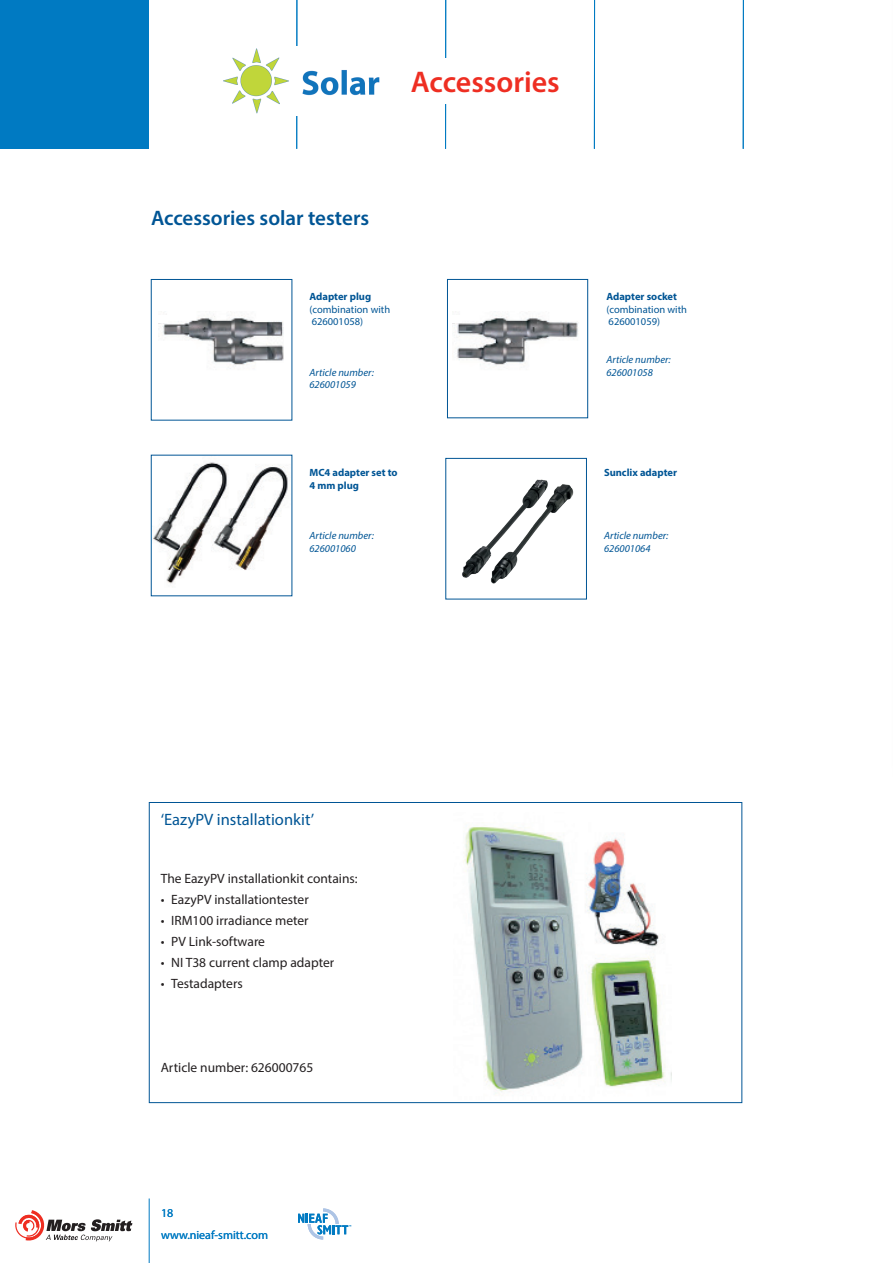
<style>
.page{position:relative;width:893px;height:1263px;background:#fff}
.page>*{position:absolute;margin:0;border:0;box-sizing:border-box;transform-origin:0 0}
.Kopjes_Rood{font:600 30px "Myriad Pro";color:#ee2e22}
.Tussenkopjes_blauw{font:600 21px "Myriad Pro";color:#005595}
.t1{font:16.5px "Myriad Pro";color:#005595}
.Bodytekst{font:13.5px "Myriad Pro";color:#231f20}
.t2{font:12px/22.5px "Myriad Pro";color:#007ac2}
.Tabeltekst{font:italic 10.5px "Myriad Pro";color:#005595}
.Tabeltekst-2{font:700 10.5px "Myriad Pro";color:#005595}
.Tabeltekst-3{font:10.5px "Myriad Pro";color:#005595}
</style>
<div class="page">
<svg style="left:15px;top:1210px;width:117px;height:32px"></svg>
<hr style="left:149px;top:1198px;width:1px;height:65px;background:#007ac2">
<hr style="left:296px;top:0;width:1px;height:149px;background:#007ac2">
<hr style="left:445px;top:0;width:1px;height:149px;background:#007ac2">
<hr style="left:594px;top:0;width:1px;height:149px;background:#007ac2">
<hr style="left:743px;top:0;width:1px;height:149px;background:#007ac2">
<div style="left:0;top:0;width:149px;height:149px;background:#007ac2"></div>
<svg style="left:298px;top:1208px;width:53px;height:31px"></svg>
<div style="left:224px;top:47px;width:162px;height:69px;background:#fff"></div>
<img style="left:224px;top:48px;width:65px;height:66px">
<img style="left:302px;top:70px;width:78px;height:26px">
<img style="left:464px;top:826px;width:207px;height:266px">
<div style="left:411px;top:58px;width:177px;height:46px;background:#fff"></div>
<div style="left:447px;top:279px;width:141px;height:139px;border:1px solid #005595"></div>
<img style="left:159px;top:315px;width:125px;height:54px">
<img style="left:453px;top:315px;width:126px;height:51px">
<div style="left:156px;top:315px;width:12px;height:8px;background:#fff"></div>
<div style="left:450px;top:315px;width:11px;height:8px;background:#fff"></div>
<img style="left:153px;top:462px;width:135px;height:122px">
<div style="left:156px;top:491px;width:12px;height:8px;background:#fff"></div>
<div style="left:446px;top:458px;width:141px;height:141px;border:1px solid #005595"></div>
<img style="left:462px;top:479px;width:112px;height:105px">
<p class="Kopjes_Rood" style="left:411px;top:63px;width:150px">Accessories</p>
<p class="Tussenkopjes_blauw" style="left:151px;top:205px;width:220px">Accessories solar testers</p>
<p class="Tabeltekst-2" style="left:309px;top:290px;width:63px">Adapter plug</p>
<p class="Tabeltekst-3" style="left:309px;top:303px;width:82px">(combination with</p>
<p class="Tabeltekst-3" style="left:312px;top:315px;width:53px">626001058)</p>
<p class="Tabeltekst" style="left:309px;top:366px;width:66px">Article number:</p>
<p class="Tabeltekst" style="left:309px;top:378px;width:48px">626001059</p>
<p class="Tabeltekst-2" style="left:309px;top:466px;width:90px">MC4 adapter set to</p>
<p class="Tabeltekst-2" style="left:309px;top:478px;width:51px">4 mm plug</p>
<p class="Tabeltekst" style="left:309px;top:529px;width:66px">Article number:</p>
<p class="Tabeltekst" style="left:309px;top:541px;width:48px">626001060</p>
<p class="Tabeltekst-2" style="left:606px;top:290px;width:72px">Adapter socket</p>
<p class="Tabeltekst-3" style="left:606px;top:303px;width:82px">(combination with</p>
<p class="Tabeltekst-3" style="left:609px;top:315px;width:53px">626001059)</p>
<p class="Tabeltekst" style="left:606px;top:353px;width:66px">Article number:</p>
<p class="Tabeltekst" style="left:606px;top:366px;width:48px">626001058</p>
<p class="Tabeltekst-2" style="left:604px;top:466px;width:74px">Sunclix adapter</p>
<p class="Tabeltekst" style="left:604px;top:529px;width:66px">Article number:</p>
<p class="Tabeltekst" style="left:604px;top:541px;width:48px">626001064</p>
<p class="t1" style="left:161px;top:810px;width:155px">‘EazyPV installationkit’</p>
<p class="Bodytekst" style="left:161px;top:870px;width:198px">The EazyPV installationkit contains:</p>
<p class="Bodytekst" style="left:161px;top:891px;width:150px">• EazyPV installationtester</p>
<p class="Bodytekst" style="left:161px;top:912px;width:149px">• IRM100 irradiance meter</p>
<p class="Bodytekst" style="left:161px;top:933px;width:106px">• PV Link-software</p>
<p class="Bodytekst" style="left:161px;top:954px;width:175px">• NI T38 current clamp adapter</p>
<p class="Bodytekst" style="left:161px;top:975px;width:84px">• Testadapters</p>
<p class="Bodytekst" style="left:161px;top:1059px;width:154px">Article number: 626000765</p>
<p class="t2" style="left:161px;top:1201px;width:109px">18 www.nieaf-smitt.com</p>
</div>
